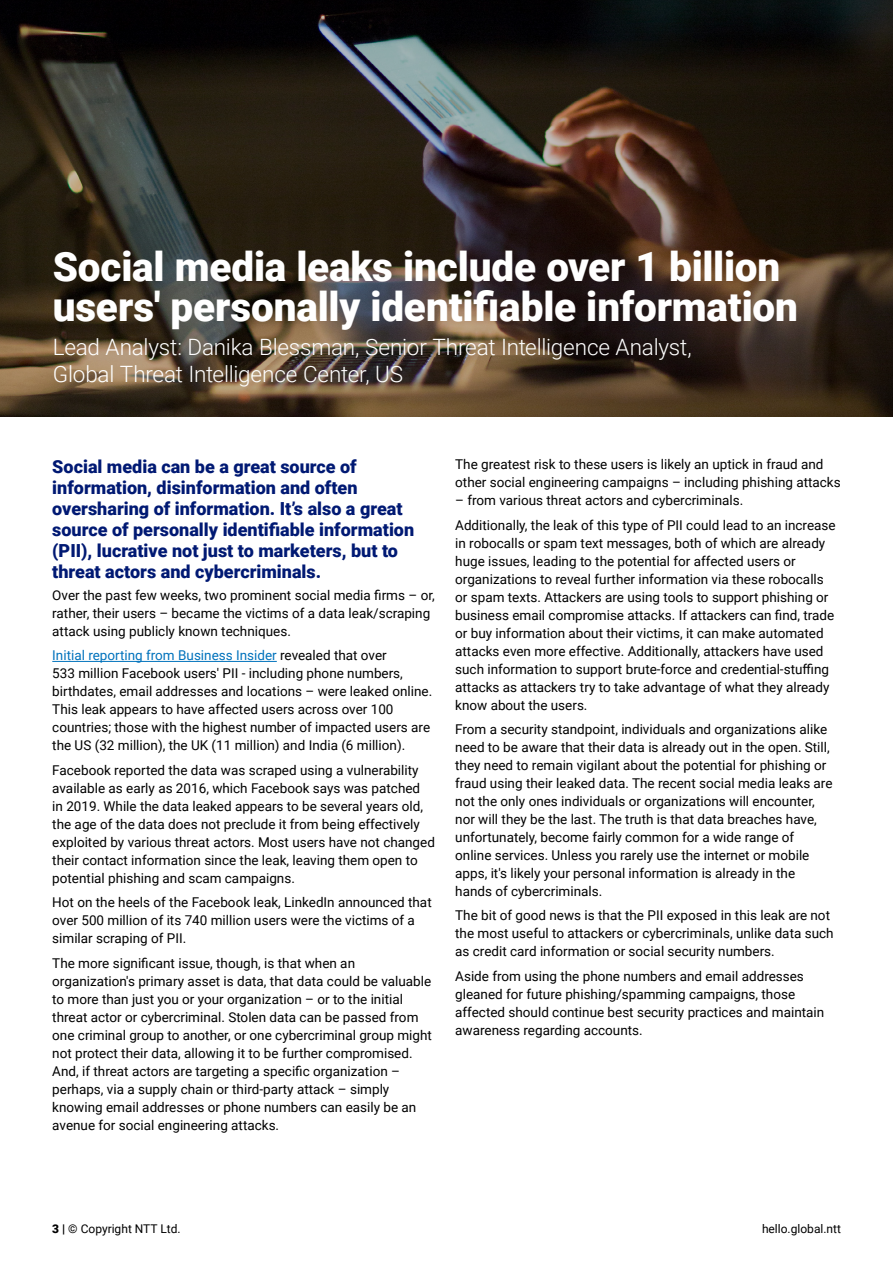
<style>
.page{position:relative;width:893px;height:1263px;background:#fff}
.page>*{position:absolute;margin:0;border:0;box-sizing:border-box;transform-origin:0 0}
.t1{font:900 40.5px/40.5px "Roboto";letter-spacing:-.005em;color:#fff}
.t2{font:300 22.5px/27px "Roboto";letter-spacing:-.01em;color:#fff}
.t3{font:900 18px/21px "Roboto";color:#001973}
.t4{font:13.5px/18px "Roboto";color:#000}
.t5{font:12px "Roboto";color:#000}
.s1{color:#0072bc}
.s2{font-weight:900}
</style>
<div class="page">
<img style="left:0;top:0;width:893px;height:417px">
<hr style="left:52px;top:661px;width:225px;height:1px;background:#0072bc">
<h1 class="t1" style="left:53px;top:244px;width:747px">Social media leaks include over 1 billion users' personally identifiable information</h1>
<h2 class="t2" style="left:53px;top:332px;width:640px">Lead Analyst: Danika Blessman, Senior Threat Intelligence Analyst,<br>Global Threat Intelligence Center, US</h2>
<p class="t3" style="left:52px;top:455px;width:363px">Social media can be a great source of information, disinformation and often oversharing of information. It’s also a great source of personally identifiable information (PII), lucrative not just to marketers, but to threat actors and cybercriminals.</p>
<p class="t4" style="left:52px;top:586px;width:384px">Over the past few weeks, two prominent social media firms – or, rather, their users – became the victims of a data leak/scraping attack using publicly known techniques.</p>
<p class="t4" style="left:52px;top:646px;width:381px"><span class="s1">Initial reporting from Business Insider</span> revealed that over<br>533 million Facebook users' PII - including phone numbers, birthdates, email addresses and locations – were leaked online.<br>This leak appears to have affected users across over 100 countries; those with the highest number of impacted users are the US (32 million), the UK (11 million) and India (6 million).</p>
<p class="t4" style="left:52px;top:760px;width:384px">Facebook reported the data was scraped using a vulnerability available as early as 2016, which Facebook says was patched<br>in 2019. While the data leaked appears to be several years old, the age of the data does not preclude it from being effectively exploited by various threat actors. Most users have not changed their contact information since the leak, leaving them open to potential phishing and scam campaigns.</p>
<p class="t4" style="left:52px;top:893px;width:381px">Hot on the heels of the Facebook leak, LinkedIn announced that over 500 million of its 740 million users were the victims of a similar scraping of PII.</p>
<p class="t4" style="left:52px;top:953px;width:381px">The more significant issue, though, is that when an organization's primary asset is data, that data could be valuable to more than just you or your organization – or to the initial threat actor or cybercriminal. Stolen data can be passed from one criminal group to another, or one cybercriminal group might not protect their data, allowing it to be further compromised.<br>And, if threat actors are targeting a specific organization – perhaps, via a supply chain or third-party attack – simply knowing email addresses or phone numbers can easily be an avenue for social engineering attacks.</p>
<p class="t4" style="left:455px;top:455px;width:387px">The greatest risk to these users is likely an uptick in fraud and other social engineering campaigns – including phishing attacks</p>
<p class="t4" style="left:455px;top:488px;width:382px;line-height:24.5px">– from various threat actors and cybercriminals.<br>Additionally, the leak of this type of PII could lead to an increase</p>
<p class="t4" style="left:455px;top:533px;width:381px">in robocalls or spam text messages, both of which are already huge issues, leading to the potential for affected users or organizations to reveal further information via these robocalls or spam texts. Attackers are using tools to support phishing or business email compromise attacks. If attackers can find, trade or buy information about their victims, it can make automated attacks even more effective. Additionally, attackers have used such information to support brute-force and credential-stuffing attacks as attackers try to take advantage of what they already know about the users.</p>
<p class="t4" style="left:455px;top:720px;width:379px">From a security standpoint, individuals and organizations alike need to be aware that their data is already out in the open. Still, they need to remain vigilant about the potential for phishing or fraud using their leaked data. The recent social media leaks are not the only ones individuals or organizations will encounter, nor will they be the last. The truth is that data breaches have, unfortunately, become fairly common for a wide range of online services. Unless you rarely use the internet or mobile apps, it's likely your personal information is already in the hands of cybercriminals.</p>
<p class="t4" style="left:455px;top:906px;width:380px">The bit of good news is that the PII exposed in this leak are not the most useful to attackers or cybercriminals, unlike data such as credit card information or social security numbers.</p>
<p class="t4" style="left:455px;top:966px;width:371px">Aside from using the phone numbers and email addresses gleaned for future phishing/spamming campaigns, those affected should continue best security practices and maintain awareness regarding accounts.</p>
<p class="t5" style="left:52px;top:1220px;width:130px"><span class="s2">3 |</span> © Copyright NTT Ltd.</p>
<p class="t5" style="left:762px;top:1220px;width:81px">hello.global.ntt</p>
</div>
